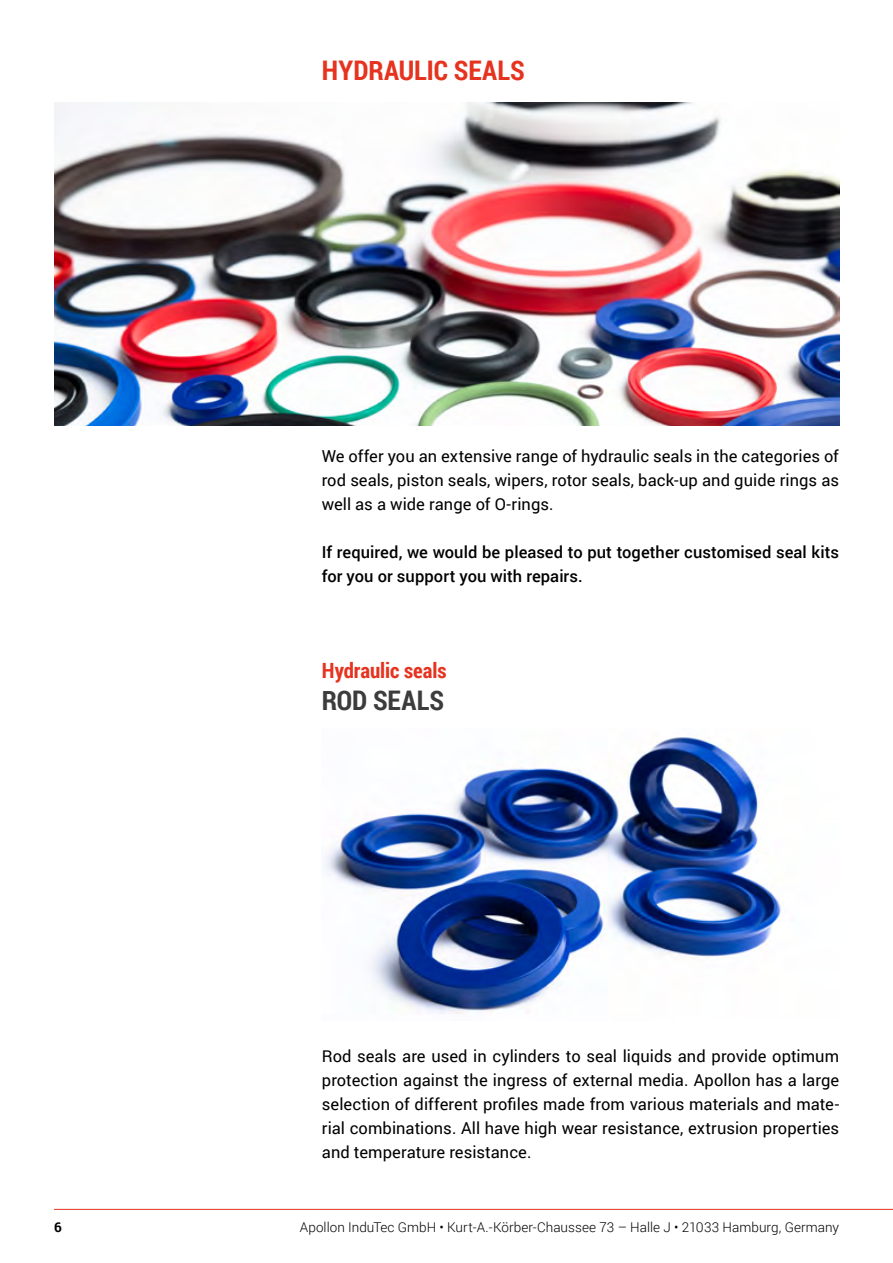
<style>
.page{position:relative;width:893px;height:1263px;background:#fff}
.page>*{position:absolute;margin:0;border:0;box-sizing:border-box;transform-origin:0 0}
.t1{font:700 27px "Roboto Condensed";color:#e6331f}
.t2{font:700 27px "Roboto Condensed";color:#3c3c3d}
.t3{font:700 21px "Roboto Condensed";letter-spacing:-.005em;color:#e6331f}
.t4{font:16.5px/24px "Roboto";letter-spacing:.005em;color:#000;text-align:justify}
.t5{font:500 16.5px/24px "Roboto";letter-spacing:.005em;color:#000}
.t6{font:300 13.5px "Roboto";letter-spacing:.005em;color:#000}
.t7{font:700 13.5px "Roboto";color:#000}
</style>
<div class="page">
<hr style="left:54px;top:1209px;width:839px;height:1px;background:#e6331f">
<img style="left:324px;top:737px;width:457px;height:277px">
<img style="left:54px;top:102px;width:785px;height:324px">
<h1 class="t1" style="left:322px;top:51px;width:204px">HYDRAULIC SEALS</h1>
<p class="t4" style="left:322px;top:444px;width:519px">We offer you an extensive range of hydraulic seals in the categories of rod seals, piston seals, wipers, rotor seals, back-up and guide rings as well as a wide range of O-rings.</p>
<p class="t5" style="left:322px;top:540px;width:519px">If required, we would be pleased to put together customised seal kits for you or support you with repairs.</p>
<p class="t3" style="left:322px;top:656px;width:126px">Hydraulic seals</p>
<h1 class="t2" style="left:322px;top:682px;width:124px">ROD SEALS</h1>
<p class="t4" style="left:322px;top:1044px;width:519px">Rod seals are used in cylinders to seal liquids and provide optimum protection against the ingress of external media. Apollon has a large selection of different profiles made from various materials and mate&shy;rial combinations. All have high wear resistance, extrusion properties and temperature resistance.</p>
<p class="t7" style="left:54px;top:1217px;width:9px">6</p>
<p class="t6" style="left:300px;top:1217px;width:541px">Apollon InduTec GmbH • Kurt-A.-Körber-Chaussee 73 – Halle J • 21033 Hamburg, Germany</p>
</div>
